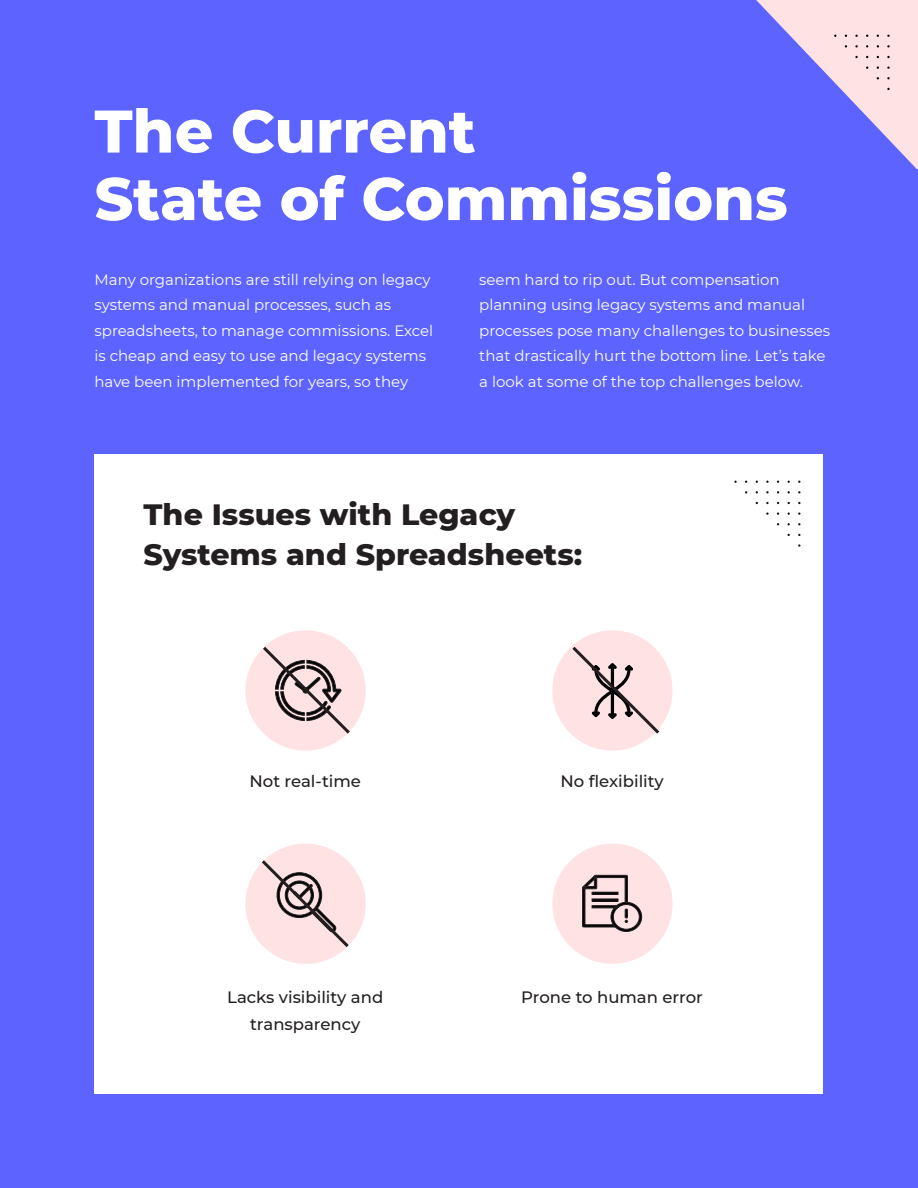
<style>
.page{position:relative;width:918px;height:1188px;background:#5c63ff}
.page>*{position:absolute;margin:0;border:0;box-sizing:border-box;transform-origin:0 0}
.Title_1{font:800 60px/67.5px "Montserrat";color:#fff}
.t1{font:800 30px/40.5px "Montserrat";color:#231f20}
.t2{font:500 16.5px/27px "Montserrat";color:#231f20;text-align:center}
.t3{font:15px/25.5px "Montserrat";color:#fff}
</style>
<div class="page">
<div style="left:94px;top:454px;width:730px;height:640px;background:#fff"></div>
<div style="left:245px;top:630px;width:121px;height:121px;background:#ffe2e4;border-radius:50%"></div>
<div style="left:245px;top:844px;width:121px;height:120px;background:#ffe2e4;border-radius:50%"></div>
<div style="left:552px;top:630px;width:121px;height:121px;background:#ffe2e4;border-radius:50%"></div>
<div style="left:552px;top:844px;width:121px;height:120px;background:#ffe2e4;border-radius:50%"></div>
<svg style="left:582px;top:875px;width:60px;height:57px"></svg>
<svg style="left:260px;top:644px;width:93px;height:93px"></svg>
<svg style="left:259px;top:860px;width:93px;height:90px"></svg>
<svg style="left:569px;top:644px;width:93px;height:93px"></svg>
<svg style="left:756px;top:0;width:162px;height:170px"></svg>
<p class="Title_1" style="left:94px;top:94px;width:695px">The Current<br>State of Commissions</p>
<p class="t3" style="left:94px;top:266px;width:340px">Many organizations are still relying on legacy systems and manual processes, such as spreadsheets, to manage commissions. Excel is cheap and easy to use and legacy systems have been implemented for years, so they</p>
<p class="t3" style="left:479px;top:266px;width:352px">seem hard to rip out. But compensation planning using legacy systems and manual processes pose many challenges to businesses that drastically hurt the bottom line. Let’s take a look at some of the top challenges below.</p>
<p class="t1" style="left:144px;top:492px;width:440px">The Issues with Legacy<br>Systems and Spreadsheets:</p>
<p class="t2" style="left:249px;top:767px;width:113px">Not real-time</p>
<p class="t2" style="left:561px;top:767px;width:105px">No flexibility</p>
<p class="t2" style="left:227px;top:983px;width:158px">Lacks visibility and transparency</p>
<p class="t2" style="left:521px;top:983px;width:183px">Prone to human error</p>
</div>
